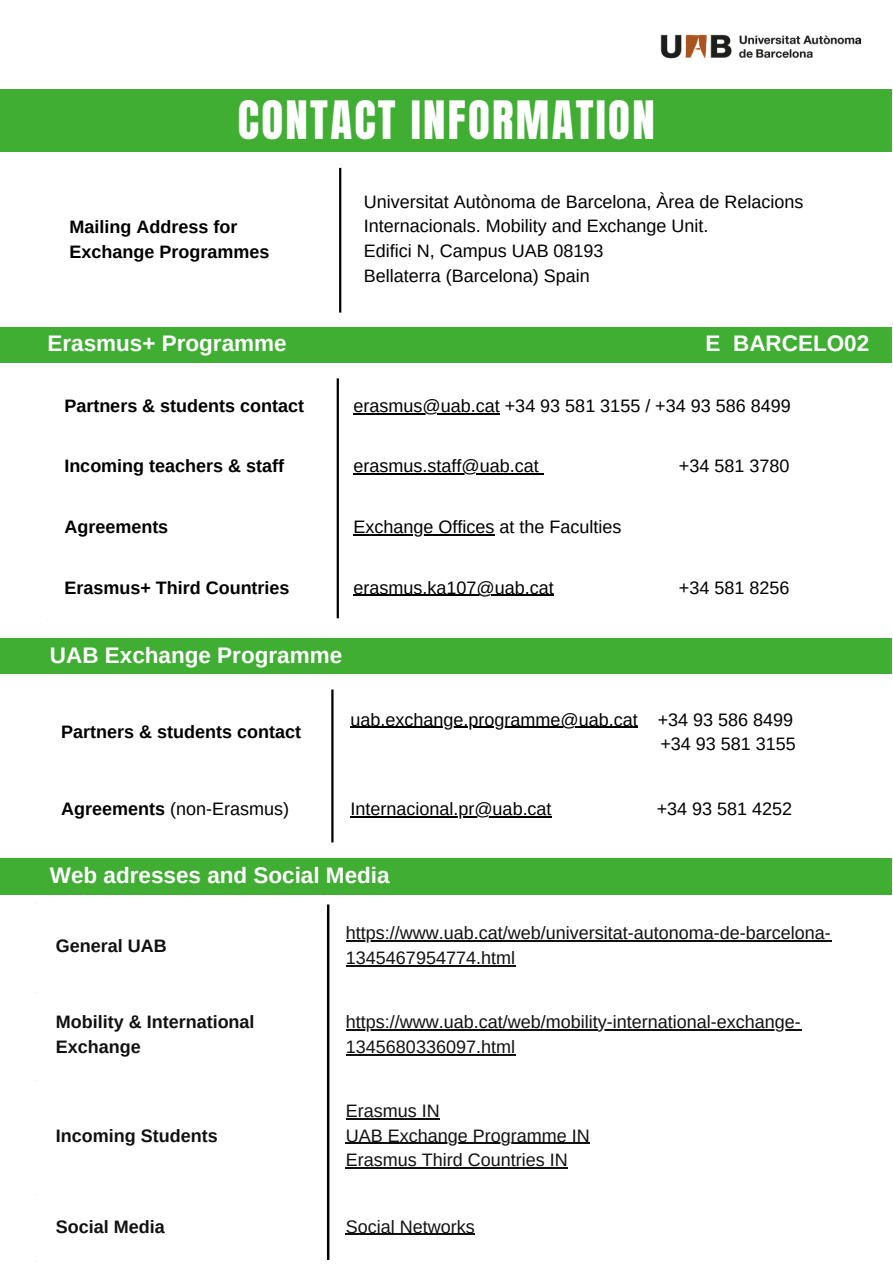
<style>
.page{position:relative;width:893px;height:1264px;background:#fff}
.page>*{position:absolute;margin:0;border:0;box-sizing:border-box;transform-origin:0 0}
.t1{font:45px "Anton";letter-spacing:.05em;color:#fff}
.t2{font:700 22.5px "Arimo";color:#fff}
.t3{font:18px/24.8px "Arimo";color:#000}
.t4{font:18px/24.8px "Arimo";color:#111}
.t5{font:700 18px/24.8px "Arimo";color:#000}
.t6{font:700 18px/24.8px "Arimo";color:#111}
.s1{font-weight:700}
</style>
<div class="page">
<hr style="left:339px;top:168px;width:2px;height:145px;background:#000">
<div style="left:0;top:89px;width:891px;height:63px;background:#40ae33"></div>
<img style="left:660px;top:34px;width:202px;height:25px">
<hr style="left:353px;top:413px;width:147px;height:1px;background:#000">
<hr style="left:353px;top:473px;width:191px;height:1px;background:#000">
<hr style="left:353px;top:534px;width:141px;height:1px;background:#000">
<hr style="left:353px;top:594px;width:201px;height:2px;background:#000">
<hr style="left:336px;top:378px;width:3px;height:240px;background:#000">
<div style="left:0;top:327px;width:891px;height:35px;background:#40ae33"></div>
<div style="left:0;top:638px;width:891px;height:35px;background:#40ae33"></div>
<hr style="left:350px;top:726px;width:287px;height:1px;background:#000">
<hr style="left:350px;top:816px;width:201px;height:1px;background:#000">
<hr style="left:331px;top:689px;width:2px;height:153px;background:#000">
<hr style="left:346px;top:940px;width:485px;height:1px;background:#111">
<hr style="left:346px;top:965px;width:169px;height:1px;background:#111">
<hr style="left:346px;top:1029px;width:455px;height:1px;background:#111">
<hr style="left:346px;top:1054px;width:169px;height:1px;background:#111">
<hr style="left:346px;top:1118px;width:94px;height:1px;background:#111">
<hr style="left:346px;top:1142px;width:244px;height:1px;background:#111">
<hr style="left:346px;top:1167px;width:222px;height:1px;background:#111">
<hr style="left:346px;top:1233px;width:120px;height:1px;background:#111">
<hr style="left:327px;top:904px;width:2px;height:355px;background:#000">
<div style="left:0;top:858px;width:891px;height:36px;background:#40ae33"></div>
<h1 class="t1" style="left:238px;top:87px;width:418px">CONTACT INFORMATION</h1>
<p class="t5" style="left:70px;top:214px;width:201px">Mailing Address for<br>Exchange Programmes</p>
<p class="t3" style="left:364px;top:189px;width:441px">Universitat Autònoma de Barcelona, Àrea de Relacions Internacionals. Mobility and Exchange Unit.<br>Edifici N, Campus UAB 08193<br>Bellaterra (Barcelona) Spain</p>
<p class="t2" style="left:47px;top:331px;width:241px">Erasmus+ Programme</p>
<p class="t2" style="left:705px;top:331px;width:165px">E BARCELO02</p>
<p class="t5" style="left:64px;top:393px;width:241px">Partners &amp; students contact</p>
<p class="t3" style="left:353px;top:393px;width:438px">erasmus@uab.cat +34 93 581 3155 / +34 93 586 8499</p>
<p class="t5" style="left:64px;top:453px;width:221px">Incoming teachers &amp; staff</p>
<p class="t3" style="left:353px;top:453px;width:187px">erasmus.staff@uab.cat</p>
<p class="t3" style="left:678px;top:453px;width:112px">+34 581 3780</p>
<p class="t5" style="left:64px;top:514px;width:105px">Agreements</p>
<p class="t3" style="left:353px;top:514px;width:269px">Exchange Offices at the Faculties</p>
<p class="t5" style="left:64px;top:575px;width:227px">Erasmus+ Third Countries</p>
<p class="t3" style="left:353px;top:575px;width:202px">erasmus.ka107@uab.cat</p>
<p class="t3" style="left:678px;top:575px;width:112px">+34 581 8256</p>
<p class="t2" style="left:50px;top:642px;width:294px">UAB Exchange Programme</p>
<p class="t5" style="left:61px;top:719px;width:241px">Partners &amp; students contact</p>
<p class="t3" style="left:350px;top:707px;width:447px;text-align:right">uab.exchange.programme@uab.cat +34 93 586 8499 +34 93 581 3155</p>
<p class="t3" style="left:61px;top:796px;width:229px"><span class="s1">Agreements</span> (non-Erasmus)</p>
<p class="t3" style="left:350px;top:796px;width:203px">Internacional.pr@uab.cat</p>
<p class="t3" style="left:656px;top:796px;width:137px">+34 93 581 4252</p>
<p class="t2" style="left:50px;top:862px;width:341px">Web adresses and Social Media</p>
<p class="t6" style="left:56px;top:933px;width:112px">General UAB</p>
<p class="t4" style="left:346px;top:920px;width:486px">https://www.uab.cat/web/universitat-autonoma-de-barcelona-<br>1345467954774.html</p>
<p class="t6" style="left:56px;top:1009px;width:200px">Mobility &amp; International<br>Exchange</p>
<p class="t4" style="left:346px;top:1009px;width:456px">https://www.uab.cat/web/mobility-international-exchange-<br>1345680336097.html</p>
<p class="t6" style="left:56px;top:1123px;width:163px">Incoming Students</p>
<p class="t4" style="left:346px;top:1098px;width:245px">Erasmus IN<br>UAB Exchange Programme IN<br>Erasmus Third Countries IN</p>
<p class="t6" style="left:56px;top:1214px;width:110px">Social Media</p>
<p class="t4" style="left:346px;top:1214px;width:130px">Social Networks</p>
</div>
